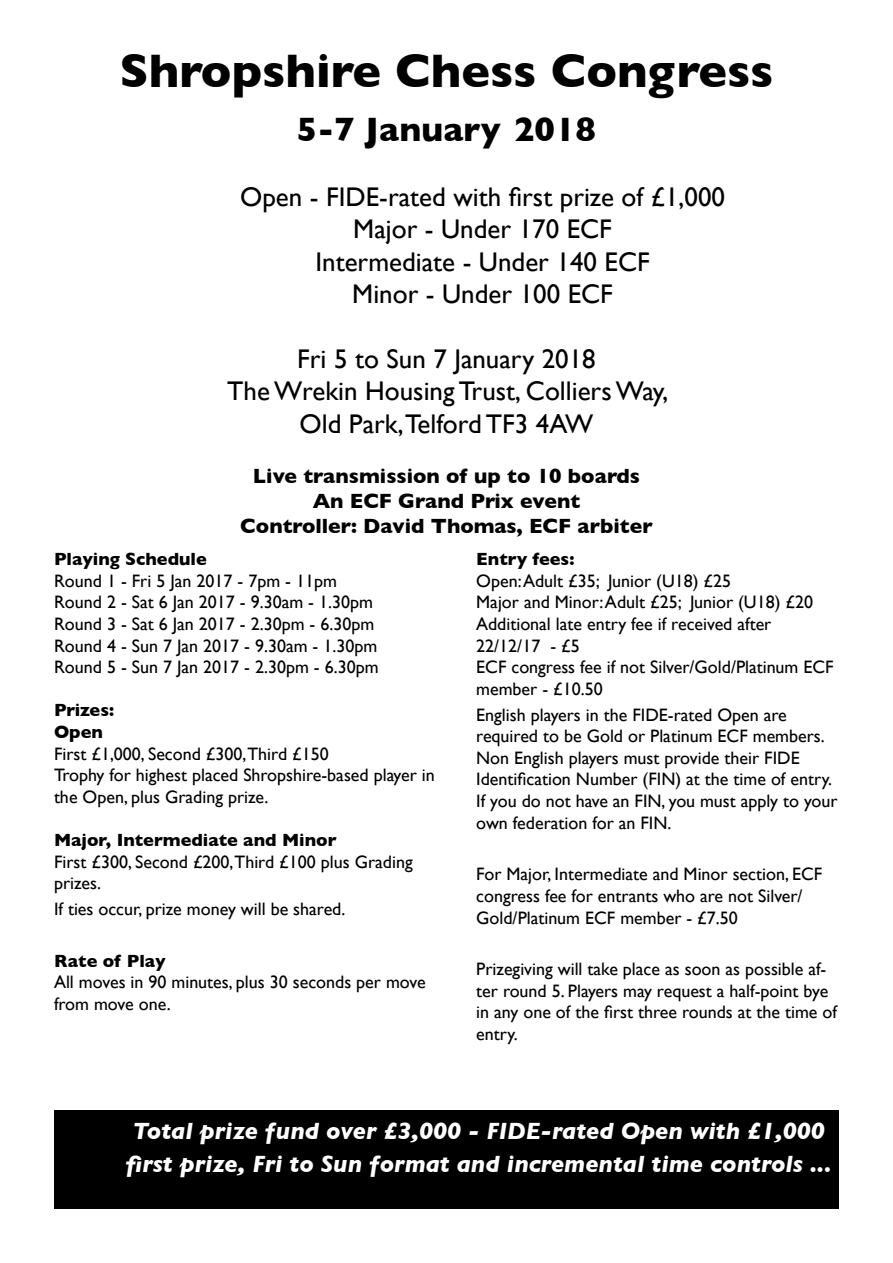
<style>
.page{position:relative;width:893px;height:1263px;background:#fff}
.page>*{position:absolute;margin:0;border:0;box-sizing:border-box;transform-origin:0 0}
.t1{font:700 48px "Gill Sans";color:#000}
.t2{font:700 34.5px "Gill Sans";color:#000}
.t3{font:27px/32.4px "Gill Sans";color:#000;text-align:center}
.t4{font:italic 700 24px/33px "Gill Sans";color:#fff}
.t5{font:700 21px/25.2px "Gill Sans";color:#000;text-align:center}
.t6{font:18px/21.6px "Gill Sans";color:#000}
.t7{font:700 18px/21.6px "Gill Sans";color:#000}
</style>
<div class="page">
<div style="left:54px;top:1111px;width:785px;height:98px;background:#000"></div>
<h1 class="t1" style="left:119px;top:33px;width:655px">Shropshire Chess Congress</h1>
<h2 class="t2" style="left:297px;top:102px;width:301px">5-7 January 2018</h2>
<h3 class="t3" style="left:240px;top:180px;width:486px">Open - FIDE-rated with first prize of £1,000<br>Major - Under 170 ECF<br>Intermediate - Under 140 ECF<br>Minor - Under 100 ECF</h3>
<h3 class="t3" style="left:227px;top:342px;width:443px">Fri 5 to Sun 7 January 2018<br>The Wrekin Housing Trust, Colliers Way,<br>Old Park,Telford TF3 4AW</h3>
<p class="t5" style="left:240px;top:463px;width:414px">Live transmission of up to 10 boards<br>An ECF Grand Prix event<br>Controller: David Thomas, ECF arbiter</p>
<p class="t7" style="left:54px;top:548px;width:154px">Playing Schedule</p>
<p class="t6" style="left:54px;top:570px;width:326px">Round 1 - Fri 5 Jan 2017 - 7pm - 11pm Round 2 - Sat 6 Jan 2017 - 9.30am - 1.30pm Round 3 - Sat 6 Jan 2017 - 2.30pm - 6.30pm Round 4 - Sun 7 Jan 2017 - 9.30am - 1.30pm Round 5 - Sun 7 Jan 2017 - 2.30pm - 6.30pm</p>
<p class="t7" style="left:54px;top:699px;width:62px">Prizes:<br>Open</p>
<p class="t6" style="left:54px;top:743px;width:382px">First £1,000, Second £300,Third £150<br>Trophy for highest placed Shropshire-based player in the Open, plus Grading prize.</p>
<p class="t7" style="left:54px;top:829px;width:284px">Major, Intermediate and Minor</p>
<p class="t6" style="left:54px;top:851px;width:360px">First £300, Second £200,Third £100 plus Grading prizes.</p>
<p class="t6" style="left:54px;top:898px;width:293px">If ties occur, prize money will be shared.</p>
<p class="t7" style="left:54px;top:949px;width:113px">Rate of Play</p>
<p class="t6" style="left:54px;top:971px;width:373px">All moves in 90 minutes, plus 30 seconds per move from move one.</p>
<p class="t7" style="left:476px;top:548px;width:100px">Entry fees:</p>
<p class="t6" style="left:476px;top:570px;width:359px">Open: Adult £35; Junior (U18) £25<br>Major and Minor: Adult £25; Junior (U18) £20<br>Additional late entry fee if received after 22/12/17 - £5<br>ECF congress fee if not Silver/Gold/Platinum ECF member - £10.50</p>
<p class="t6" style="left:476px;top:703px;width:363px">English players in the FIDE-rated Open are required to be Gold or Platinum ECF members.<br>Non English players must provide their FIDE Identification Number (FIN) at the time of entry.<br>If you do not have an FIN, you must apply to your own federation for an FIN.</p>
<p class="t6" style="left:476px;top:863px;width:348px">For Major, Intermediate and Minor section, ECF congress fee for entrants who are not Silver/<br>Gold/Platinum ECF member - £7.50</p>
<p class="t6" style="left:476px;top:958px;width:362px">Prizegiving will take place as soon as possible af&shy;ter round 5. Players may request a half-point bye in any one of the first three rounds at the time of entry.</p>
<h3 class="t4" style="left:125px;top:1114px;width:708px">Total prize fund over £3,000 - FIDE-rated Open with £1,000 first prize, Fri to Sun format and incremental time controls ...</h3>
</div>
